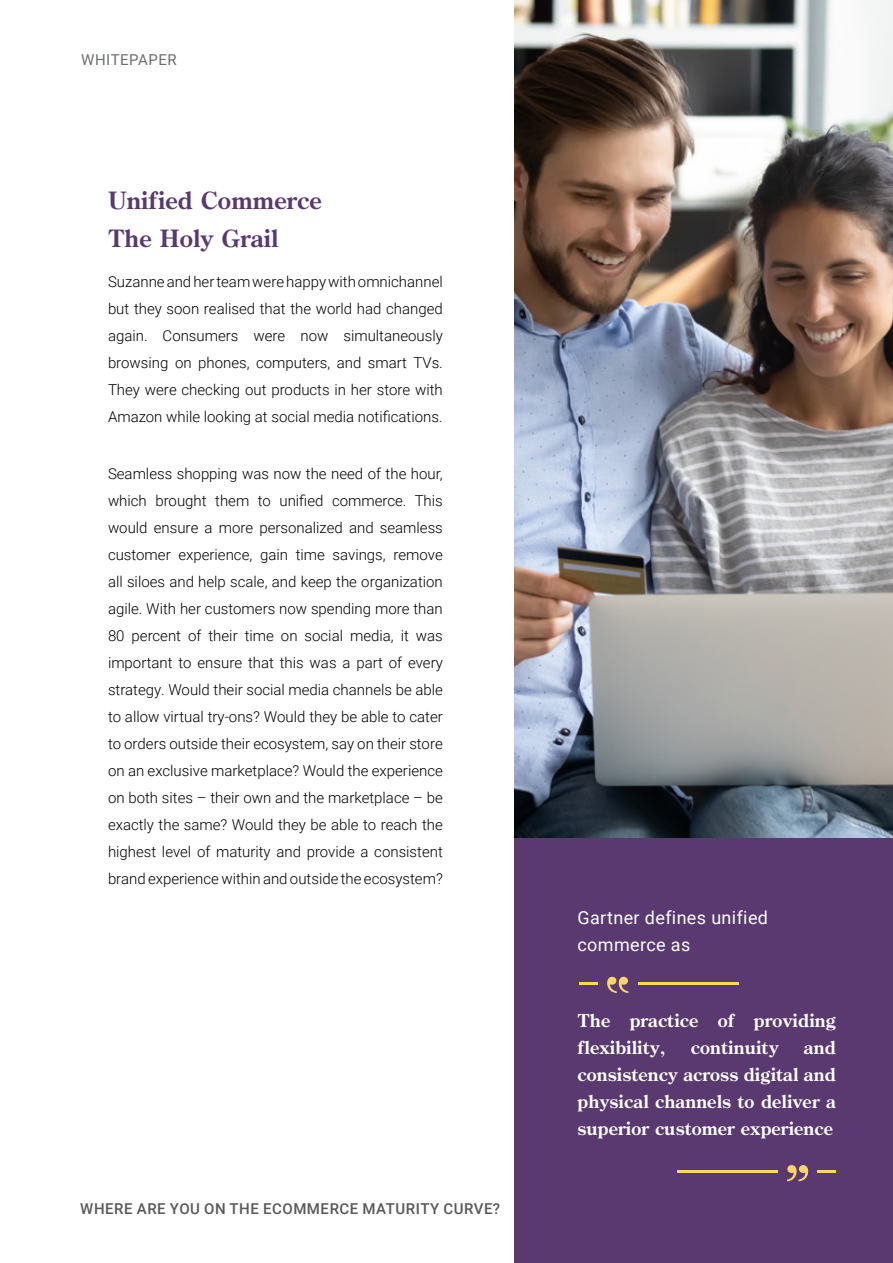
<style>
.page{position:relative;width:893px;height:1263px;background:#fff}
.page>*{position:absolute;margin:0;border:0;box-sizing:border-box;transform-origin:0 0}
.t1{font:700 24px/37.8px "MM Century Old";color:#593970}
.t2{font:700 18px/27px "MM Century Old";color:#fff}
.t3{font:18px/27px "Roboto";letter-spacing:.02em;color:#fff}
.t4{font:300 15px/27px "Roboto";color:#000;text-align:justify}
.t5{font:500 15px "Roboto";letter-spacing:.035em;color:#58595b}
.t6{font:15px "Roboto";letter-spacing:.03em;color:#6d6e71}
</style>
<div class="page">
<div style="left:515px;top:0;width:378px;height:1263px;background:#593970"></div>
<img style="left:515px;top:0;width:378px;height:837px">
<svg style="left:607px;top:977px;width:21px;height:16px"></svg>
<hr style="left:579px;top:982px;width:18px;height:3px;background:#ffd566">
<hr style="left:638px;top:982px;width:100px;height:3px;background:#ffd566">
<svg style="left:787px;top:1165px;width:22px;height:16px"></svg>
<svg style="left:818px;top:1171px;width:18px;height:2px"></svg>
<hr style="left:677px;top:1171px;width:100px;height:2px;background:#ffd566">
<p class="t6" style="left:81px;top:49px;width:97px">WHITEPAPER</p>
<h1 class="t1" style="left:108px;top:183px;width:215px">Unified Commerce<br>The Holy Grail</h1>
<p class="t4" style="left:108px;top:268px;width:336px">Suzanne and her team were happy with omnichannel but they soon realised that the world had changed again. Consumers were now simultaneously browsing on phones, computers, and smart TVs.<br>They were checking out products in her store with Amazon while looking at social media notifications.</p>
<p class="t4" style="left:108px;top:459px;width:336px">Seamless shopping was now the need of the hour, which brought them to unified commerce. This would ensure a more personalized and seamless customer experience, gain time savings, remove all siloes and help scale, and keep the organization agile. With her customers now spending more than 80 percent of their time on social media, it was important to ensure that this was a part of every strategy. Would their social media channels be able to allow virtual try-ons? Would they be able to cater to orders outside their ecosystem, say on their store on an exclusive marketplace? Would the experience on both sites – their own and the marketplace – be exactly the same? Would they be able to reach the highest level of maturity and provide a consistent brand experience within and outside the ecosystem?</p>
<p class="t5" style="left:80px;top:1198px;width:421px">WHERE ARE YOU ON THE ECOMMERCE MATURITY CURVE?</p>
<p class="t3" style="left:578px;top:903px;width:192px">Gartner defines unified commerce as</p>
<p class="t2" style="left:578px;top:1008px;width:260px">The practice of providing flexibility,</p>
<p class="t2" style="left:691px;top:1035px;width:89px">continuity</p>
<p class="t2" style="left:578px;top:1035px;width:260px;text-align:justify;text-indent:226px">and consistency across digital and physical channels to deliver a superior customer experience</p>
</div>
